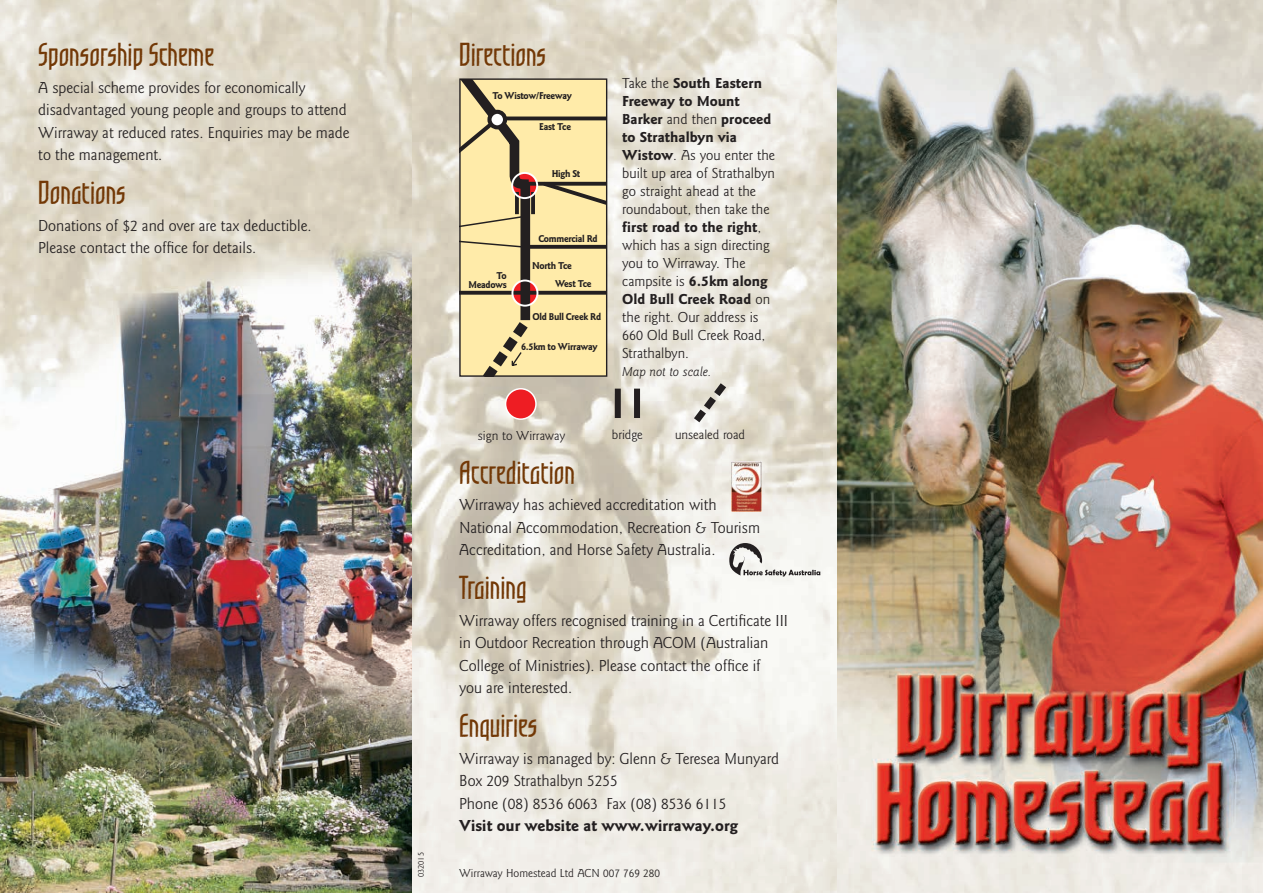
<style>
.page{position:relative;width:1263px;height:893px;background:#fff}
.page>*{position:absolute;margin:0;border:0;box-sizing:border-box;transform-origin:0 0}
.t1{font:600 30px "Grafilone LL";color:#723806}
.t2{font:16.5px/22.5px "Goudy Sans";color:#231f20}
.t3{font:700 16.5px "Goudy Sans";color:#231f20}
.t4{font:15px/18px "Goudy Sans";color:#231f20}
.t5{font:13.5px "Goudy Sans";color:#231f20}
.t6{font:italic 13.5px "Goudy Sans";color:#231f20}
.t7{font:12px "Goudy Sans";color:#231f20}
.t8{font:700 10.35px/18.3px "Goudy Sans";letter-spacing:-.03em;color:#231f20;scale:.95 1}
.t9{font:9px "Goudy Sans";color:#231f20}
.s1{font-weight:700}
</style>
<div class="page">
<img style="left:0;top:0;width:412px;height:893px">
<svg style="left:412px;top:0;width:426px;height:893px;background:#e6e2d7"></svg>
<img style="left:838px;top:0;width:425px;height:893px">
<svg style="left:687px;top:376px;width:46px;height:54px;background:#d9d6ce"></svg>
<div style="left:506px;top:389px;width:30px;height:30px;background:#ee1d23;border-radius:50%"></div>
<div style="left:505px;top:388px;width:32px;height:32px;border:2px solid #fff;border-radius:50%"></div>
<div style="left:615px;top:389px;width:6px;height:29px;background:#231f20"></div>
<div style="left:634px;top:389px;width:6px;height:29px;background:#231f20"></div>
<div style="left:460px;top:79px;width:147px;height:297px;background:#ffeba9"></div>
<svg style="left:512px;top:281px;width:25px;height:25px"></svg>
<div style="left:520px;top:184px;width:10px;height:136px;background:#231f20"></div>
<svg style="left:461px;top:291px;width:144px;height:4px"></svg>
<svg style="left:530px;top:245px;width:75px;height:4px"></svg>
<svg style="left:461px;top:240px;width:60px;height:8px"></svg>
<div style="left:511px;top:280px;width:27px;height:27px;border:2px solid #fff;border-radius:50%"></div>
<svg style="left:483px;top:311px;width:48px;height:64px"></svg>
<svg style="left:461px;top:80px;width:144px;height:149px"></svg>
<div style="left:489px;top:112px;width:16px;height:15px;background:#fff;border-radius:50%"></div>
<div style="left:487px;top:110px;width:20px;height:19px;border:4px solid #231f20;border-radius:50%"></div>
<div style="left:459px;top:78px;width:148px;height:299px;border:1px solid #231f20"></div>
<svg style="left:729px;top:543px;width:91px;height:33px"></svg>
<img style="left:731px;top:462px;width:30px;height:49px">
<h1 class="t1" style="left:38px;top:39px;width:177px">Sponsorship Scheme</h1>
<p class="t2" style="left:38px;top:77px;width:313px">A special scheme provides for economically disadvantaged young people and groups to attend Wirraway at reduced rates. Enquiries may be made to the management.</p>
<h1 class="t1" style="left:38px;top:177px;width:89px">Donations</h1>
<p class="t2" style="left:38px;top:215px;width:275px">Donations of $2 and over are tax deductible.<br>Please contact the office for details.</p>
<p class="t9" style="left:416px;top:877px;width:27px;rotate:-90deg">032015</p>
<h1 class="t1" style="left:459px;top:39px;width:88px">Directions</h1>
<p class="t8" style="left:492px;top:87px;width:85px">To Wistow/Freeway</p>
<p class="t8" style="left:539px;top:117px;width:35px">East Tce</p>
<p class="t8" style="left:552px;top:165px;width:32px">High St</p>
<p class="t8" style="left:468px;top:271px;width:42px;line-height:9px;text-align:right">To<br>Meadows</p>
<p class="t8" style="left:538px;top:229px;width:64px">Commercial Rd</p>
<p class="t8" style="left:555px;top:257px;width:40px;text-indent:-23px">North Tce<br>West Tce</p>
<p class="t8" style="left:532px;top:308px;width:74px">Old Bull Creek Rd</p>
<p class="t8" style="left:521px;top:337px;width:82px">6.5km to Wirraway</p>
<p class="t4" style="left:622px;top:75px;width:154px">Take the <span class="s1">South Eastern<br>Freeway to Mount<br>Barker</span> and then <span class="s1">proceed to Strathalbyn via<br>Wistow</span>. As you enter the built up area of Strathalbyn go straight ahead at the roundabout, then take the <span class="s1">first road to the right</span>, which has a sign directing you to Wirraway. The campsite is <span class="s1">6.5km along<br>Old Bull Creek Road</span> on the right. Our address is<br>660 Old Bull Creek Road,<br>Strathalbyn.</p>
<p class="t6" style="left:622px;top:365px;width:91px">Map not to scale.</p>
<p class="t5" style="left:478px;top:427px;width:89px">sign to Wirraway</p>
<p class="t5" style="left:612px;top:427px;width:32px">bridge</p>
<p class="t5" style="left:675px;top:427px;width:72px">unsealed road</p>
<h1 class="t1" style="left:459px;top:456px;width:117px">Accreditation</h1>
<p class="t2" style="left:459px;top:494px;width:302px">Wirraway has achieved accreditation with<br>National Accommodation, Recreation &amp; Tourism<br>Accreditation, and Horse Safety Australia.</p>
<h1 class="t1" style="left:459px;top:572px;width:69px">Training</h1>
<p class="t2" style="left:459px;top:609px;width:330px">Wirraway offers recognised training in a Certificate III in Outdoor Recreation through ACOM (Australian College of Ministries). Please contact the office if<br>you are interested.</p>
<h1 class="t1" style="left:459px;top:710px;width:80px">Enquiries</h1>
<p class="t2" style="left:459px;top:747px;width:321px">Wirraway is managed by: Glenn &amp; Teresea Munyard<br>Box 209 Strathalbyn 5255<br>Phone (08) 8536 6063 Fax (08) 8536 6115</p>
<p class="t3" style="left:459px;top:816px;width:280px">Visit our website at www.wirraway.org</p>
<p class="t7" style="left:459px;top:866px;width:202px">Wirraway Homestead Ltd ACN 007 769 280</p>
</div>
